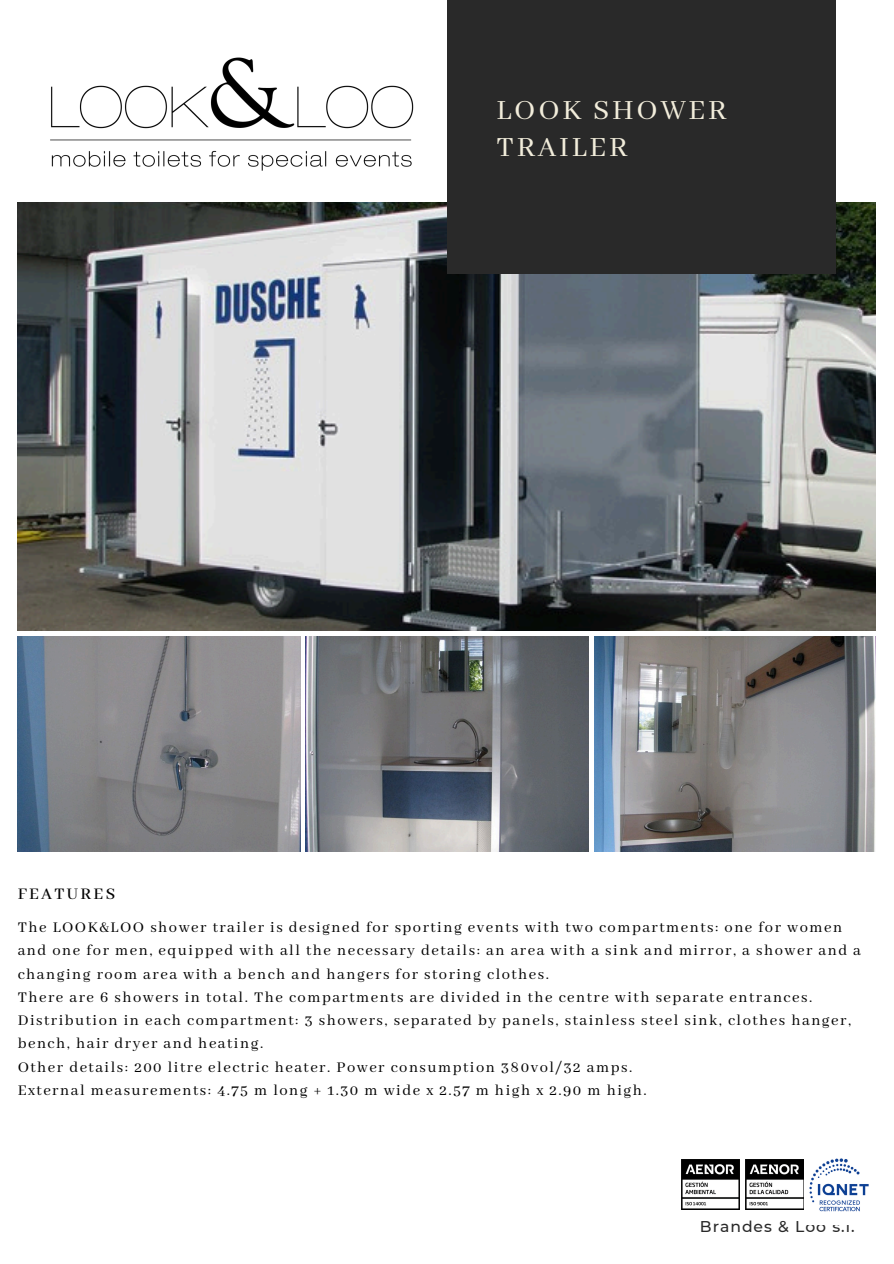
<style>
.page{position:relative;width:894px;height:1264px;background:#fff}
.page>*{position:absolute;margin:0;border:0;box-sizing:border-box;transform-origin:0 0}
.t1{font:30.9px/37.2px "Abhaya Libre";letter-spacing:.09em;color:#f2eddb}
.t2{font:500 18px "Abhaya Libre";letter-spacing:.13em;color:#000}
.t3{font:16.5px/23.2px "Abhaya Libre";letter-spacing:.09em;color:#000}
.t4{font:500 15.6px "Montserrat";letter-spacing:.065em;color:#292929}
</style>
<div class="page">
<img style="left:18px;top:202px;width:857px;height:429px">
<img style="left:18px;top:636px;width:282px;height:215px">
<img style="left:306px;top:636px;width:282px;height:215px">
<img style="left:594px;top:636px;width:281px;height:215px">
<div style="left:446px;top:0;width:388px;height:273px;background:#292929"></div>
<img style="left:50px;top:57px;width:364px;height:113px">
<img style="left:745px;top:1159px;width:59px;height:50px">
<img style="left:681px;top:1159px;width:58px;height:50px">
<img style="left:809px;top:1158px;width:60px;height:54px">
<h3 class="t1" style="left:496px;top:93px;width:231px">LOOK SHOWER<br>TRAILER</h3>
<p class="t2" style="left:18px;top:883px;width:99px">FEATURES</p>
<h2 class="t3" style="left:18px;top:916px;width:844px">The LOOK&amp;LOO shower trailer is designed for sporting events with two compartments: one for women and one for men, equipped with all the necessary details: an area with a sink and mirror, a shower and a changing room area with a bench and hangers for storing clothes.<br>There are 6 showers in total. The compartments are divided in the centre with separate entrances.<br>Distribution in each compartment: 3 showers, separated by panels, stainless steel sink, clothes hanger, bench, hair dryer and heating.<br>Other details: 200 litre electric heater. Power consumption 380vol/32 amps.<br>External measurements: 4.75 m long + 1.30 m wide x 2.57 m high x 2.90 m high.</h2>
<p class="t4" style="left:699px;top:1217px;width:156px">Brandes &amp; Loo s.l.</p>
</div>
